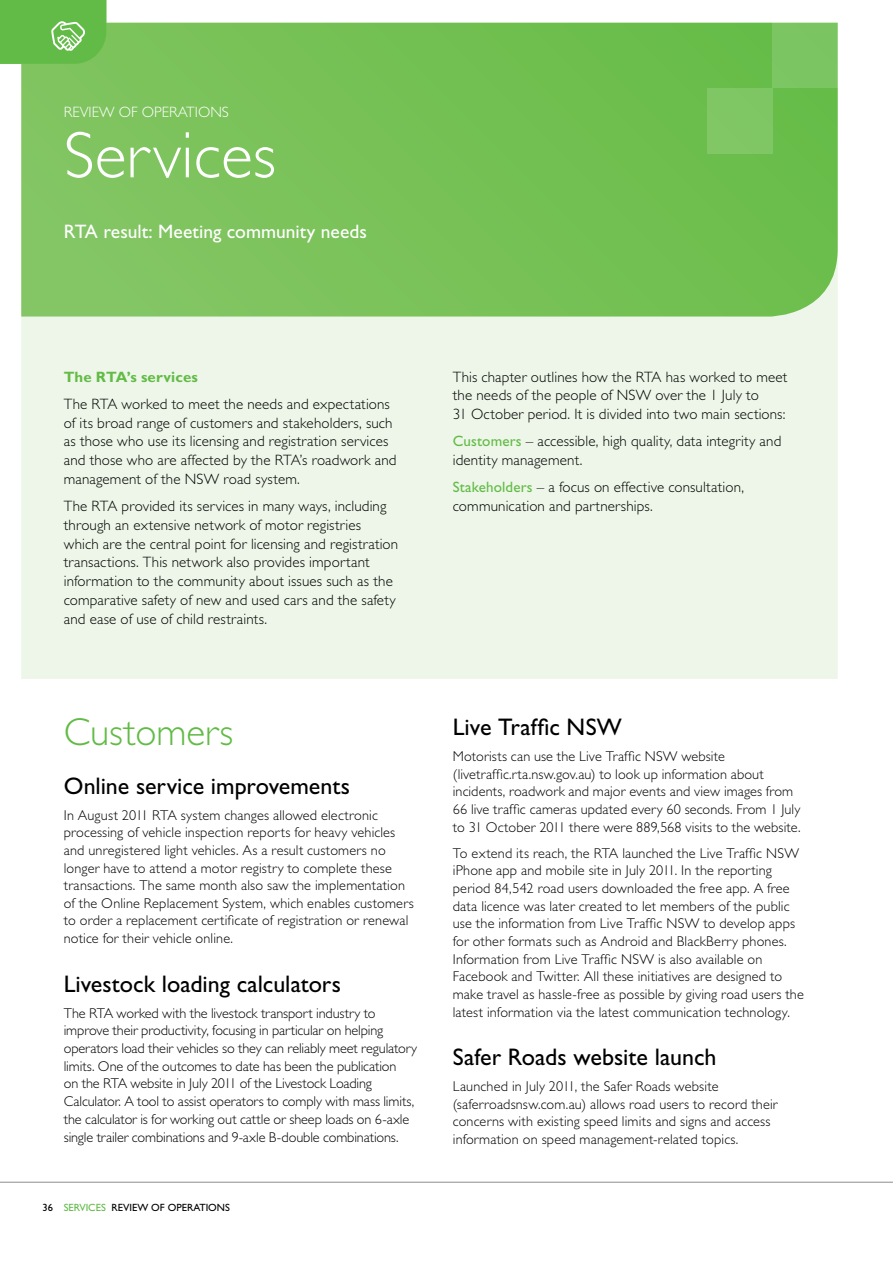
<style>
.page{position:relative;width:893px;height:1263px;background:#fff}
.page>*{position:absolute;margin:0;border:0;box-sizing:border-box;transform-origin:0 0}
.t1{font:300 66px "Gill Sans Std";color:#fff}
.t2{font:300 39px "Gill Sans Std";letter-spacing:.005em;color:#62bb46}
.t3{font:24px "Gill Sans Std";color:#000}
.t4{font:19.5px "Gill Sans Std";letter-spacing:.005em;color:#fff}
.t5{font:300 15px/18.8px "Gill Sans Std";letter-spacing:.01em;color:#000}
.t6{font:300 15px "Gill Sans Std";color:#fff}
.t7{font:700 15px "Gill Sans Std";letter-spacing:.01em;color:#62bb46}
.t8{font:300 14.25px/17.7px "Gill Sans Std";letter-spacing:.01em;color:#000}
.t9{font:10.5px "Gill Sans Std";color:#000}
.s1{font-weight:400;color:#62bb46}
.s2{color:#62bb46}
</style>
<div class="page">
<hr style="left:0;top:1182px;width:893px;height:1px;background:#8a8c8e">
<div style="left:21px;top:317px;width:817px;height:362px;background:#edf6e8"></div>
<svg style="left:21px;top:23px;width:817px;height:294px;background:#76c156"></svg>
<div style="left:707px;top:88px;width:65px;height:65px;background:#7fc664"></div>
<div style="left:772px;top:23px;width:66px;height:65px;background:#7bc562"></div>
<svg style="left:0;top:0;width:106px;height:64px;background:#6abe4f"></svg>
<p class="t6" style="left:64px;top:103px;width:165px">revi ew of operations</p>
<h1 class="t1" style="left:64px;top:118px;width:214px">Services</h1>
<h3 class="t4" style="left:64px;top:220px;width:12px">RTA</h3>
<h3 class="t4" style="left:103px;top:220px;width:265px">result: Meeting community needs</h3>
<p class="t7" style="left:64px;top:368px;width:44px">The RTA</p>
<p class="t7" style="left:127px;top:368px;width:73px">’s services</p>
<p class="t5" style="left:64px;top:395px;width:334px">The RTA worked to meet the needs and expectations of its broad range of customers and stakeholders, such as those who use its licensing and registration services and those who are affected by the RTA’s roadwork and management of the N SW road system.</p>
<p class="t5" style="left:64px;top:497px;width:336px">The RTA provided its services in many ways, including through an extensive network of motor registries which are the central point for licensing and registration transactions. This network also provides important information to the community about issues such as the comparative safety of new and used cars and the safety and ease of use of child restraints.</p>
<p class="t5" style="left:453px;top:367px;width:336px">This chapter outlines how the RTA has worked to meet the needs of the people of N SW over the 1 July to<br>31 October period. It is divided into two main sections:</p>
<p class="t5" style="left:453px;top:432px;width:330px"><span class="s1">Customers</span> – accessible, high quality, data integrity and identity management.</p>
<p class="t5" style="left:453px;top:478px;width:293px"><span class="s1">Stakeholders</span> – a focus on effective consultation, communication and partnerships.</p>
<h2 class="t2" style="left:64px;top:710px;width:171px">Customers</h2>
<h3 class="t3" style="left:64px;top:772px;width:288px">Online service improvements</h3>
<p class="t8" style="left:64px;top:806px;width:351px">In August 2011 RTA system changes allowed electronic processing of vehicle inspection reports for heavy vehicles and unregistered light vehicles. As a result customers no longer have to attend a motor registry to complete these transactions. The same month also saw the implementation of the Online Replacement System, which enables customers to order a replacement certificate of registration or renewal notice for their vehicle online.</p>
<h3 class="t3" style="left:64px;top:970px;width:279px">Livestock loading calculators</h3>
<p class="t8" style="left:64px;top:1004px;width:355px">The RTA worked with the livestock transport industry to improve their productivity, focusing in particular on helping operators load their vehicles so they can reliably meet regulatory limits. One of the outcomes to date has been the publication<br>on the RTA website in July 2011 of the Livestock Loading Calculator. A tool to assist operators to comply with mass limits, the calculator is for working out cattle or sheep loads on 6-axle single trailer combinations and 9-axle B-double combinations.</p>
<p class="t9" style="left:43px;top:1201px;width:189px">36 <span class="s2">services</span> review of operations</p>
<h3 class="t3" style="left:453px;top:713px;width:171px">Live Traffic NSW</h3>
<p class="t8" style="left:453px;top:748px;width:349px">Motorists can use the Live Traffic N SW website (livetraffic.rta.nsw.gov.au) to look up information about incidents, roadwork and major events and view images from 66 live traffic cameras updated every 60 seconds. From 1 July to 31 October 2011 there were 889,568 visits to the website.</p>
<p class="t8" style="left:453px;top:844px;width:353px">To extend its reach, the RTA launched the Live Traffic N SW iPhone app and mobile site in July 2011. In the reporting period 84,542 road users downloaded the free app. A free data licence was later created to let members of the public use the information from Live Traffic N SW to develop apps for other formats such as Android and BlackBerry phones.<br>Information from Live Traffic N SW is also available on Facebook and Twitter. All these initiatives are designed to make travel as hassle-free as possible by giving road users the latest information via the latest communication technology.</p>
<h3 class="t3" style="left:453px;top:1043px;width:265px">Safer Roads website launch</h3>
<p class="t8" style="left:453px;top:1078px;width:326px">Launched in July 2011, the Safer Roads website (saferroadsnsw.com.au) allows road users to record their concerns with existing speed limits and signs and access information on speed management-related topics.</p>
</div>
